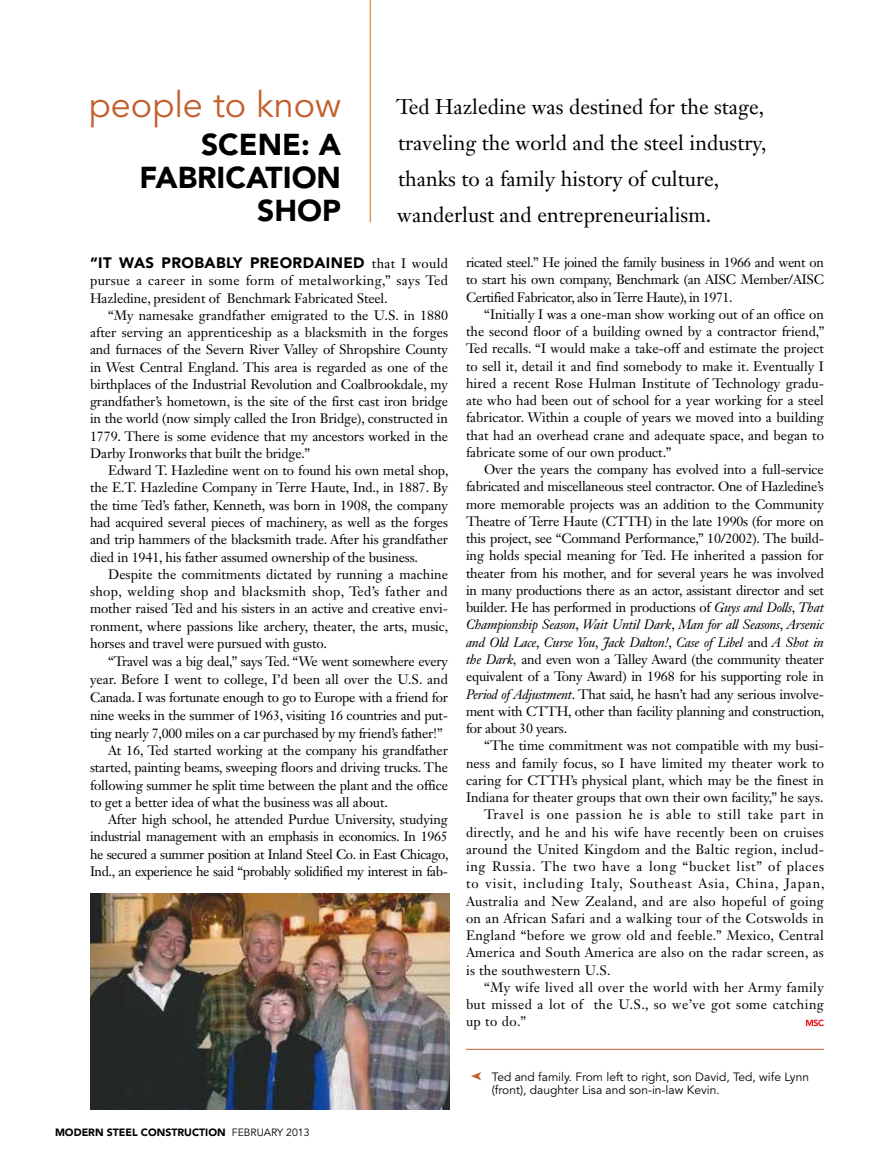
<style>
.page{position:relative;width:878px;height:1175px;background:#fff}
.page>*{position:absolute;margin:0;border:0;box-sizing:border-box;transform-origin:0 0}
.t1{font:36px "Avenir LT Std";color:#c3602f}
.t2{font:900 30px/33px "Avenir LT Std";color:#000;text-align:right}
.t3{font:21px/36px "Janson Text LT Std";color:#000}
.t4{font:900 15px "Avenir LT Std";letter-spacing:.025em;color:#000}
.t5{font:13.5px/17.2px "Janson Text LT Std";letter-spacing:-.01em;color:#000;text-align:justify}
.t6{font:13.5px "Janson Text LT Std";letter-spacing:.02em;color:#000}
.t7{font:13.5px "Janson Text LT Std";letter-spacing:-.03em;color:#000}
.t8{font:13.5px "Janson Text LT Std";letter-spacing:.03em;color:#000}
.t9{font:13.5px "Janson Text LT Std";letter-spacing:.06em;color:#000}
.t10{font:13.5px "Janson Text LT Std";letter-spacing:.045em;color:#000}
.t11{font:13.5px "Janson Text LT Std";letter-spacing:.055em;color:#000}
.t12{font:12px/13.5px "Avenir LT Std";color:#000}
.t13{font:900 10.5px "Avenir LT Std";color:#000}
.s1{font-family:"Janson Text LT Std";font-weight:400;font-size:13.5px}
.s2{font-weight:400}
.s3{font-style:italic}
</style>
<div class="page">
<svg style="left:805px;top:1019px;width:18px;height:7px"></svg>
<hr style="left:369px;top:0;width:2px;height:222px;background:#da9c61">
<hr style="left:466px;top:1048px;width:358px;height:1px;background:#c3602f">
<img style="left:90px;top:893px;width:360px;height:216px">
<h1 class="t1" style="left:89px;top:84px;width:254px">people to know</h1>
<h2 class="t2" style="left:139px;top:127px;width:203px">SCENE: A<br>FABRICATION<br>SHOP</h2>
<h3 class="t3" style="left:396px;top:89px;width:372px">Ted Hazledine was destined for the stage, traveling the world and the steel industry, thanks to a family history of culture, wanderlust and entrepreneurialism.</h3>
<p class="t4" style="left:90px;top:254px;width:359px">“IT WAS PROBABLY PREORDAINED <span class="s1">that I would</span></p>
<p class="t5" style="left:90px;top:272px;width:359px">pursue a career in some form of metalworking,” says Ted<br>Hazledine, president of Benchmark Fabricated Steel.</p>
<p class="t5" style="left:90px;top:306px;width:359px;text-indent:18px">“My namesake grandfather emigrated to the U.S. in 1880 after serving an apprenticeship as a blacksmith in the forges and furnaces of the Severn River Valley of Shropshire County in West Central England. This area is regarded as one of the birthplaces of the Industrial Revolution and Coalbrookdale, my grandfather’s hometown, is the site of the first cast iron bridge in the world (now simply called the Iron Bridge), constructed in 1779. There is some evidence that my ancestors worked in the Darby Ironworks that built the bridge.”</p>
<p class="t5" style="left:90px;top:462px;width:360px;text-indent:18px">Edward T. Hazledine went on to found his own metal shop, the E.T. Hazledine Company in Terre Haute, Ind., in 1887. By the time Ted’s father, Kenneth, was born in 1908, the company had acquired several pieces of machinery, as well as the forges and trip hammers of the blacksmith trade. After his grandfather died in 1941, his father assumed ownership of the business.</p>
<p class="t5" style="left:90px;top:565px;width:360px;text-indent:18px">Despite the commitments dictated by running a machine shop, welding shop and blacksmith shop, Ted’s father and mother raised Ted and his sisters in an active and creative envi&shy;ronment, where passions like archery, theater, the arts, music, horses and travel were pursued with gusto.</p>
<p class="t5" style="left:108px;top:652px;width:341px">“Travel was a big deal,” says Ted. “We went somewhere every</p>
<p class="t5" style="left:90px;top:670px;width:359px">year. Before I went to college, I’d been all over the U.S. and</p>
<p class="t5" style="left:90px;top:688px;width:359px">Canada. I was fortunate enough to go to Europe with a friend for</p>
<p class="t5" style="left:90px;top:706px;width:359px">nine weeks in the summer of 1963, visiting 16 countries and put-</p>
<p class="t5" style="left:90px;top:724px;width:354px">ting nearly 7,000 miles on a car purchased by my friend’s father!”</p>
<p class="t5" style="left:108px;top:741px;width:341px">At 16, Ted started working at the company his grandfather</p>
<p class="t5" style="left:90px;top:759px;width:359px">started, painting beams, sweeping floors and driving trucks. The</p>
<p class="t5" style="left:90px;top:776px;width:359px">following summer he split time between the plant and the office</p>
<p class="t5" style="left:90px;top:793px;width:299px">to get a better idea of what the business was all about.</p>
<p class="t5" style="left:108px;top:810px;width:341px">After high school, he attended Purdue University, studying</p>
<p class="t5" style="left:90px;top:828px;width:359px">industrial management with an emphasis in economics. In 1965</p>
<p class="t7" style="left:90px;top:845px;width:360px">he secured a summer position at Inland Steel Co. in East Chicago,</p>
<p class="t7" style="left:90px;top:862px;width:359px">Ind., an experience he said “probably solidified my interest in fab-</p>
<p class="t13" style="left:55px;top:1125px;width:256px">MODERN STEEL CONSTRUCTION <span class="s2">february 2013</span></p>
<p class="t5" style="left:466px;top:253px;width:359px">ricated steel.” He joined the family business in 1966 and went on to start his own company, Benchmark (an AISC Member/AISC Certified Fabricator, also in Terre Haute), in 1971.</p>
<p class="t5" style="left:466px;top:305px;width:360px;text-indent:18px">“Initially I was a one-man show working out of an office on the second floor of a building owned by a contractor friend,” Ted recalls. “I would make a take-off and estimate the project to sell it, detail it and find somebody to make it. Eventually I hired a recent Rose Hulman Institute of Technology gradu&shy;ate who had been out of school for a year working for a steel fabricator. Within a couple of years we moved into a building that had an overhead crane and adequate space, and began to fabricate some of our own product.”</p>
<p class="t5" style="left:466px;top:461px;width:360px;text-indent:18px">Over the years the company has evolved into a full-service fabricated and miscellaneous steel contractor. One of Hazledine’s more memorable projects was an addition to the Community Theatre of Terre Haute (CTTH) in the late 1990s (for more on this project, see “Command Performance,” 10/2002). The build&shy;ing holds special meaning for Ted. He inherited a passion for theater from his mother, and for several years he was involved in many productions there as an actor, assistant director and set builder. He has performed in productions of <span class="s3">Guys and Dolls</span>, <span class="s3">That Championship Season</span>, <span class="s3">Wait Until Dark</span>, <span class="s3">Man for all Seasons</span>, <span class="s3">Arsenic and Old Lace</span>, <span class="s3">Curse You</span>, <span class="s3">Jack Dalton!</span>, <span class="s3">Case of Libel</span> and <span class="s3">A Shot in the Dark,</span> and even won a Talley Award (the community theater equivalent of a Tony Award) in 1968 for his supporting role in <span class="s3">Period of Adjustment</span>. That said, he hasn’t had any serious involve&shy;ment with CTTH, other than facility planning and construction, for about 30 years.</p>
<p class="t5" style="left:484px;top:737px;width:341px">“The time commitment was not compatible with my busi-</p>
<p class="t5" style="left:466px;top:754px;width:359px">ness and family focus, so I have limited my theater work to</p>
<p class="t5" style="left:466px;top:771px;width:359px">caring for CTTH’s physical plant, which may be the finest in</p>
<p class="t5" style="left:466px;top:788px;width:359px">Indiana for theater groups that own their own facility,” he says.</p>
<p class="t11" style="left:484px;top:806px;width:341px">Travel is one passion he is able to still take part in</p>
<p class="t6" style="left:466px;top:823px;width:359px">directly, and he and his wife have recently been on cruises</p>
<p class="t6" style="left:466px;top:840px;width:359px">around the United Kingdom and the Baltic region, includ-</p>
<p class="t10" style="left:466px;top:858px;width:359px">ing Russia. The two have a long “bucket list” of places</p>
<p class="t9" style="left:466px;top:875px;width:360px">to visit, including Italy, Southeast Asia, China, Japan,</p>
<p class="t6" style="left:466px;top:892px;width:359px">Australia and New Zealand, and are also hopeful of going</p>
<p class="t6" style="left:466px;top:909px;width:359px">on an African Safari and a walking tour of the Cotswolds in</p>
<p class="t6" style="left:466px;top:927px;width:359px">England “before we grow old and feeble.” Mexico, Central</p>
<p class="t6" style="left:466px;top:944px;width:359px">America and South America are also on the radar screen, as</p>
<p class="t6" style="left:466px;top:961px;width:146px">is the southwestern U.S.</p>
<p class="t8" style="left:484px;top:978px;width:341px">“My wife lived all over the world with her Army family</p>
<p class="t8" style="left:466px;top:996px;width:359px">but missed a lot of the U.S., so we’ve got some catching</p>
<p class="t5" style="left:466px;top:1013px;width:62px">up to do.”</p>
<p class="t12" style="left:492px;top:1070px;width:319px">Ted and family. From left to right, son David, Ted, wife Lynn (front), daughter Lisa and son-in-law Kevin.</p>
</div>
